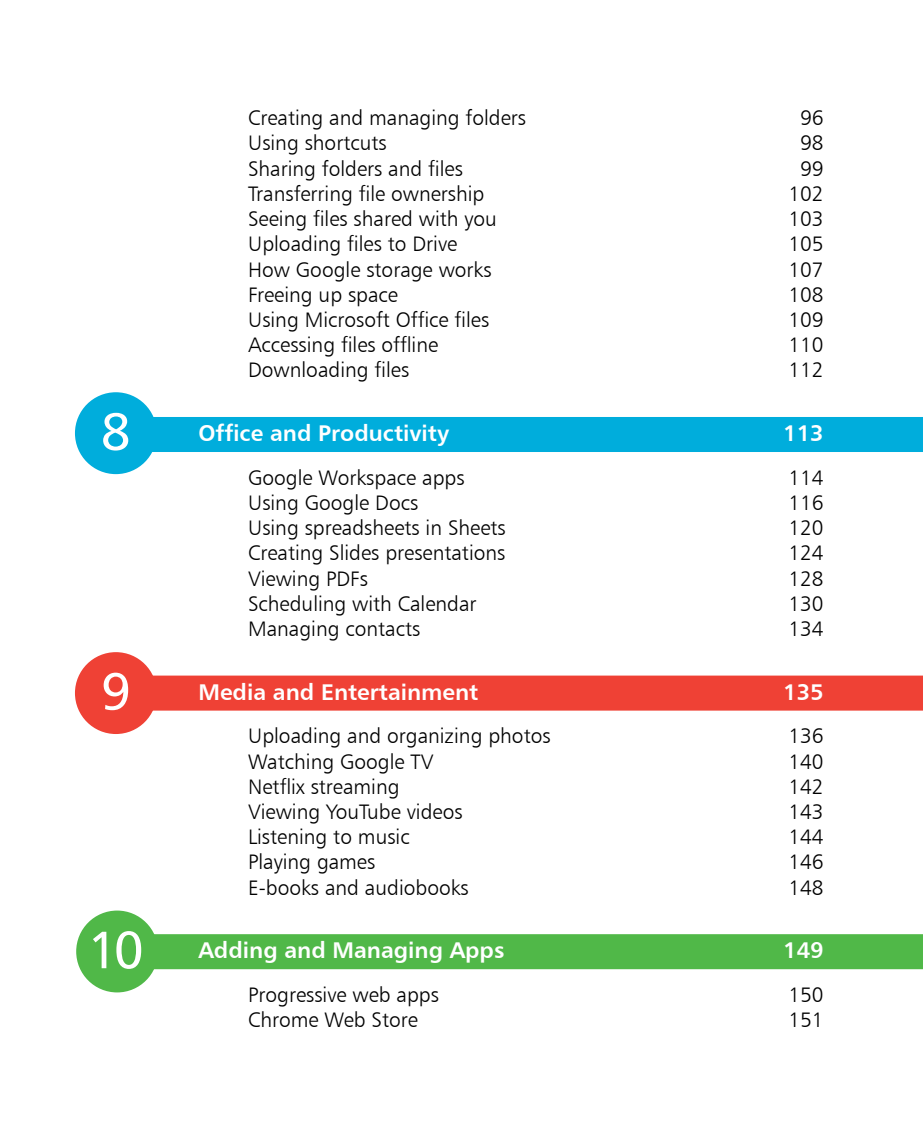
<style>
.page{position:relative;width:923px;height:1127px;background:#fff}
.page>*{position:absolute;margin:0;border:0;box-sizing:border-box;transform-origin:0 0}
.t1{font:52.5px "Humanist 777 BT Roman B";color:#fff}
.t2{font:22.75px "Humanist 777 BT Bold B";color:#fff}
.t3{font:21px "Humanist 777 BT Light B";color:#000}
</style>
<div class="page">
<div style="left:99px;top:417px;width:824px;height:35px;background:#00addc"></div>
<div style="left:99px;top:675px;width:824px;height:35px;background:#ef4135"></div>
<div style="left:99px;top:933px;width:824px;height:35px;background:#50b848"></div>
<div style="left:75px;top:392px;width:82px;height:82px;background:#00addc;border-radius:50%"></div>
<div style="left:75px;top:652px;width:82px;height:81px;background:#ef4135;border-radius:50%"></div>
<div style="left:76px;top:910px;width:82px;height:82px;background:#50b848;border-radius:50%"></div>
<h1 class="t1" style="left:101px;top:399px;width:32px">8</h1>
<h1 class="t1" style="left:101px;top:658px;width:32px">9</h1>
<h1 class="t1" style="left:88px;top:917px;width:58px">10</h1>
<p class="t3" style="left:248px;top:105px;width:279px">Creating and managing folders</p>
<p class="t3" style="left:800px;top:105px;width:25px">96</p>
<p class="t3" style="left:248px;top:130px;width:140px">Using shortcuts</p>
<p class="t3" style="left:800px;top:130px;width:25px">98</p>
<p class="t3" style="left:248px;top:155px;width:216px">Sharing folders and files</p>
<p class="t3" style="left:800px;top:155px;width:25px">99</p>
<p class="t3" style="left:248px;top:180px;width:238px">Transferring file ownership</p>
<p class="t3" style="left:788px;top:180px;width:37px">102</p>
<p class="t3" style="left:248px;top:206px;width:250px">Seeing files shared with you</p>
<p class="t3" style="left:788px;top:206px;width:37px">103</p>
<p class="t3" style="left:248px;top:231px;width:211px">Uploading files to Drive</p>
<p class="t3" style="left:788px;top:231px;width:37px">105</p>
<p class="t3" style="left:248px;top:256px;width:245px">How Google storage works</p>
<p class="t3" style="left:788px;top:256px;width:37px">107</p>
<p class="t3" style="left:248px;top:281px;width:151px">Freeing up space</p>
<p class="t3" style="left:788px;top:281px;width:37px">108</p>
<p class="t3" style="left:248px;top:306px;width:243px">Using Microsoft Office files</p>
<p class="t3" style="left:788px;top:306px;width:37px">109</p>
<p class="t3" style="left:248px;top:332px;width:192px">Accessing files offline</p>
<p class="t3" style="left:788px;top:332px;width:37px">110</p>
<p class="t3" style="left:248px;top:357px;width:163px">Downloading files</p>
<p class="t3" style="left:788px;top:357px;width:37px">112</p>
<p class="t2" style="left:198px;top:418px;width:252px">Office and Productivity</p>
<p class="t2" style="left:783px;top:418px;width:42px">113</p>
<p class="t3" style="left:248px;top:464px;width:218px">Google Workspace apps</p>
<p class="t3" style="left:788px;top:464px;width:37px">114</p>
<p class="t3" style="left:248px;top:489px;width:172px">Using Google Docs</p>
<p class="t3" style="left:788px;top:489px;width:37px">116</p>
<p class="t3" style="left:248px;top:514px;width:259px">Using spreadsheets in Sheets</p>
<p class="t3" style="left:788px;top:514px;width:37px">120</p>
<p class="t3" style="left:248px;top:540px;width:259px">Creating Slides presentations</p>
<p class="t3" style="left:788px;top:540px;width:37px">124</p>
<p class="t3" style="left:248px;top:565px;width:121px">Viewing PDFs</p>
<p class="t3" style="left:788px;top:565px;width:37px">128</p>
<p class="t3" style="left:248px;top:590px;width:230px">Scheduling with Calendar</p>
<p class="t3" style="left:788px;top:590px;width:37px">130</p>
<p class="t3" style="left:248px;top:615px;width:174px">Managing contacts</p>
<p class="t3" style="left:788px;top:615px;width:37px">134</p>
<p class="t2" style="left:198px;top:677px;width:281px">Media and Entertainment</p>
<p class="t2" style="left:783px;top:677px;width:42px">135</p>
<p class="t3" style="left:248px;top:722px;width:304px">Uploading and organizing photos</p>
<p class="t3" style="left:788px;top:722px;width:37px">136</p>
<p class="t3" style="left:248px;top:748px;width:187px">Watching Google TV</p>
<p class="t3" style="left:788px;top:748px;width:37px">140</p>
<p class="t3" style="left:248px;top:773px;width:153px">Netflix streaming</p>
<p class="t3" style="left:788px;top:773px;width:37px">142</p>
<p class="t3" style="left:248px;top:798px;width:216px">Viewing YouTube videos</p>
<p class="t3" style="left:788px;top:798px;width:37px">143</p>
<p class="t3" style="left:248px;top:823px;width:163px">Listening to music</p>
<p class="t3" style="left:788px;top:823px;width:37px">144</p>
<p class="t3" style="left:248px;top:848px;width:129px">Playing games</p>
<p class="t3" style="left:788px;top:848px;width:37px">146</p>
<p class="t3" style="left:248px;top:874px;width:222px">E-books and audiobooks</p>
<p class="t3" style="left:788px;top:874px;width:37px">148</p>
<p class="t2" style="left:198px;top:935px;width:307px">Adding and Managing Apps</p>
<p class="t2" style="left:783px;top:935px;width:42px">149</p>
<p class="t3" style="left:248px;top:981px;width:192px">Progressive web apps</p>
<p class="t3" style="left:788px;top:981px;width:37px">150</p>
<p class="t3" style="left:248px;top:1006px;width:171px">Chrome Web Store</p>
<p class="t3" style="left:788px;top:1006px;width:37px">151</p>
</div>
